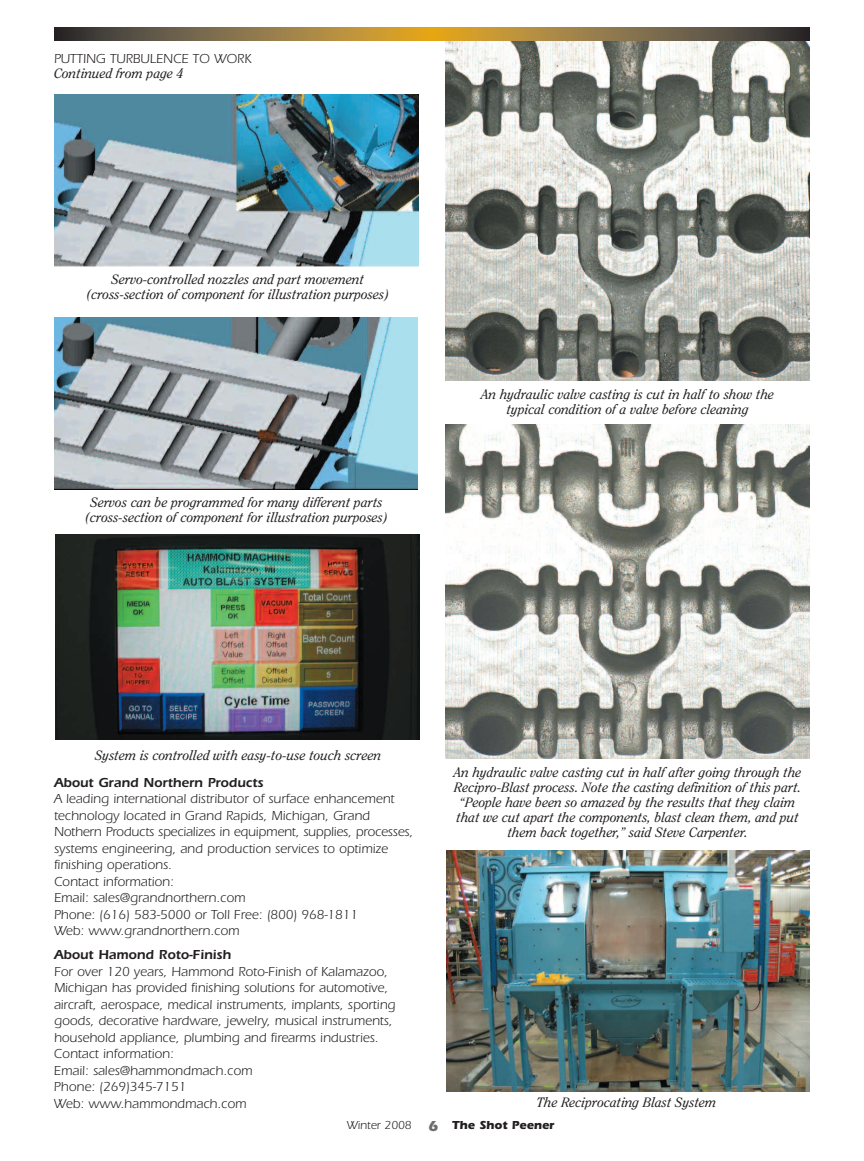
<style>
.page{position:relative;width:864px;height:1161px;background:#fff}
.page>*{position:absolute;margin:0;border:0;box-sizing:border-box;transform-origin:0 0}
.t1{font:13.5px/16.5px "Itc Eras";color:#231f20}
.t2{font:italic 13.5px/15px "Clearface";color:#231f20;text-align:center}
.t3{font:600 13.5px "Itc Eras";color:#231f20}
.t4{font:700 12px "Itc Eras";color:#231f20}
.s1{font-weight:400}
.s2{font-size:15px;color:#6c6d70}
</style>
<div class="page">
<img style="left:446px;top:40px;width:364px;height:340px">
<img style="left:446px;top:425px;width:364px;height:334px">
<div style="left:333px;top:27px;width:198px;height:13px;background:#b79041"></div>
<div style="left:340px;top:27px;width:184px;height:13px;background:#bb923f"></div>
<div style="left:349px;top:27px;width:166px;height:13px;background:#bf943c"></div>
<div style="left:357px;top:27px;width:150px;height:13px;background:#c39639"></div>
<div style="left:366px;top:27px;width:132px;height:13px;background:#c79836"></div>
<div style="left:373px;top:27px;width:118px;height:13px;background:#cb9a33"></div>
<div style="left:382px;top:27px;width:100px;height:13px;background:#cf9c30"></div>
<div style="left:389px;top:27px;width:86px;height:13px;background:#d39e2c"></div>
<div style="left:394px;top:27px;width:76px;height:13px;background:#d49d28"></div>
<div style="left:400px;top:27px;width:64px;height:13px;background:#d79f24"></div>
<div style="left:405px;top:27px;width:54px;height:13px;background:#daa120"></div>
<div style="left:413px;top:27px;width:38px;height:13px;background:#dea21f"></div>
<div style="left:417px;top:27px;width:30px;height:13px;background:#e0a31b"></div>
<div style="left:422px;top:27px;width:20px;height:13px;background:#e3a417"></div>
<div style="left:429px;top:27px;width:6px;height:13px;background:#e6a513"></div>
<img style="left:54px;top:317px;width:364px;height:172px">
<img style="left:55px;top:535px;width:365px;height:205px">
<img style="left:446px;top:851px;width:364px;height:240px">
<img style="left:54px;top:95px;width:364px;height:172px">
<p class="t1" style="left:54px;top:52px;width:199px">PUTTING TURBULENCE TO WORK</p>
<p class="t2" style="left:54px;top:67px;width:131px">Continued from page 4</p>
<p class="t2" style="left:87px;top:272px;width:304px">Servo-controlled nozzles and part movement (cross-section of component for illustration purposes)</p>
<p class="t2" style="left:86px;top:496px;width:304px">Servos can be programmed for many different parts (cross-section of component for illustration purposes)</p>
<p class="t2" style="left:481px;top:388px;width:294px">An hydraulic valve casting is cut in half to show the typical condition of a valve before cleaning</p>
<p class="t2" style="left:95px;top:749px;width:288px">System is controlled with easy-to-use touch screen</p>
<p class="t3" style="left:54px;top:778px;width:211px">About Grand Northern Products</p>
<p class="t1" style="left:54px;top:792px;width:361px">A leading international distributor of surface enhancement technology located in Grand Rapids, Michigan, Grand Nothern Products specializes in equipment, supplies, processes, systems engineering, and production services to optimize finishing operations.<br>Contact information:<br>Email: sales@grandnorthern.com<br>Phone: (616) 583-5000 or Toll Free: (800) 968-1811<br>Web: www.grandnorthern.com</p>
<p class="t3" style="left:54px;top:950px;width:179px">About Hamond Roto-Finish</p>
<p class="t1" style="left:54px;top:965px;width:343px">For over 120 years, Hammond Roto-Finish of Kalamazoo, Michigan has provided finishing solutions for automotive, aircraft, aerospace, medical instruments, implants, sporting goods, decorative hardware, jewelry, musical instruments, household appliance, plumbing and firearms industries.<br>Contact information:<br>Email: sales@hammondmach.com<br>Phone: (269)345-7151<br>Web: www.hammondmach.com</p>
<p class="t2" style="left:454px;top:766px;width:349px">An hydraulic valve casting cut in half after going through the Recipro-Blast process. Note the casting definition of this part. “People have been so amazed by the results that they claim that we cut apart the components, blast clean them, and put them back together,” said Steve Carpenter.</p>
<p class="t2" style="left:537px;top:1095px;width:181px">The Reciprocating Blast System</p>
<p class="t4" style="left:347px;top:1120px;width:209px"><span class="s1">Winter 2008</span> <span class="s2">6</span> The Shot Peener</p>
</div>
